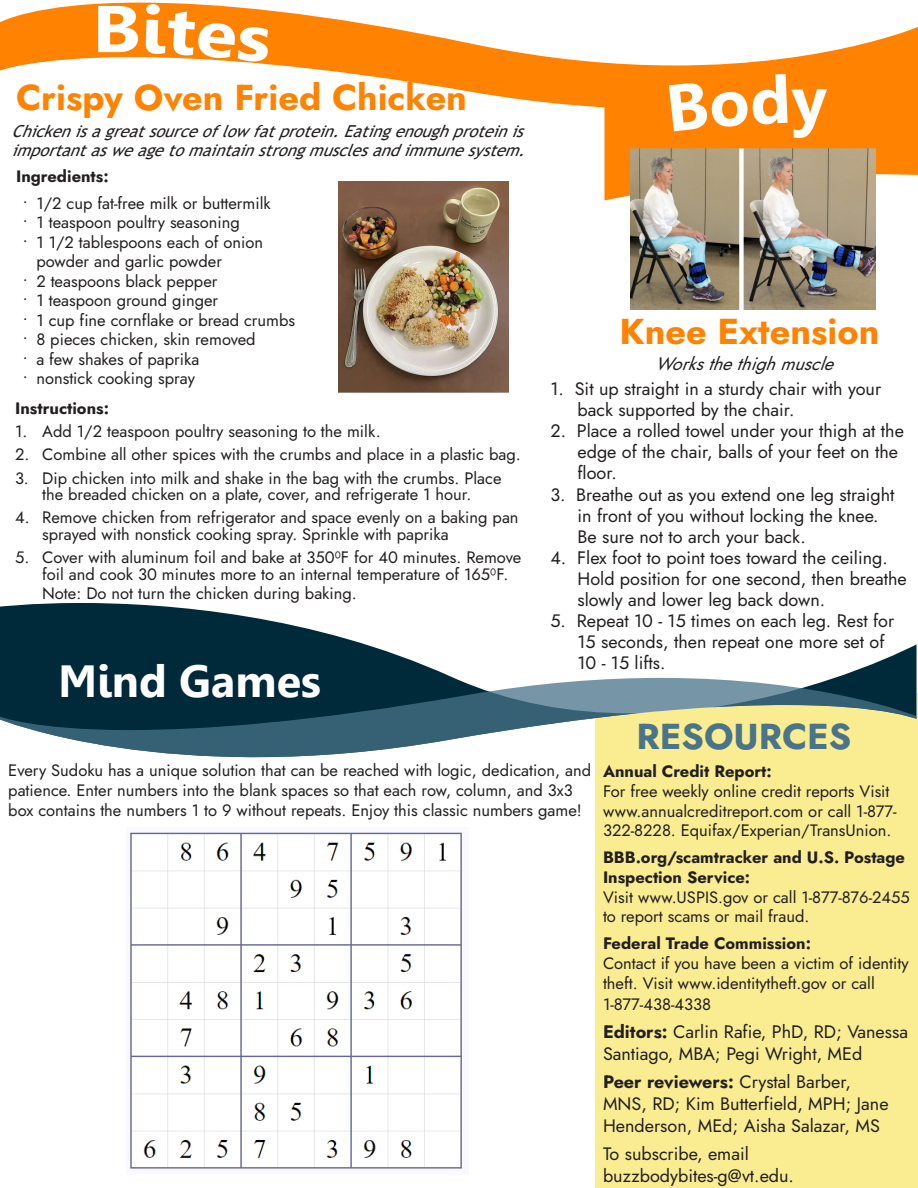
<style>
.page{position:relative;width:918px;height:1188px;background:#fff}
.page>*{position:absolute;margin:0;border:0;box-sizing:border-box;transform-origin:0 0}
.t1{font:700 66px "Leelawadee";color:#fff;scale:1.15 1}
.t2{font:700 45px "Leelawadee";color:#fff}
.t3{font:36px "Jost";color:#ff8200}
.t4{font:36px "Jost";color:#49748a}
.t5{font:18px/21.6px "Jost";color:#231f20}
.t6{font:italic 18px "Jost";color:#231f20}
.t7{font:16.5px/19.8px "Jost";color:#231f20}
.t8{font:italic 16.5px/19.5px "Trebuchet MS";color:#231f20}
</style>
<div class="page">
<div style="left:596px;top:693px;width:322px;height:495px;background:#f9ec91"></div>
<svg style="left:604px;top:109px;width:314px;height:91px;fill:#ff8200"></svg>
<svg style="left:0;top:603px;width:916px;height:73px"></svg>
<svg style="left:0;top:676px;width:916px;height:118px"></svg>
<svg style="left:0;top:3px;width:918px;height:106px"></svg>
<img style="left:338px;top:181px;width:171px;height:212px">
<img style="left:631px;top:149px;width:245px;height:161px">
<img style="left:130px;top:832px;width:332px;height:337px">
<div style="left:669px;top:74px;width:159px;height:64px;background:#ff8200"></div>
<svg style="left:145px;top:4px;width:125px;height:59px"></svg>
<h1 class="t1" style="left:92px;top:-9px;width:44px">B</h1>
<p class="t3" style="left:16px;top:73px;width:452px">Crispy Oven Fried Chicken</p>
<p class="t8" style="left:12px;top:121px;width:523px">Chickenisagreatsourceoflowfatprotein.Eatingenoughproteinis importantasweagetomaintainstrongmusclesandimmunesystem.</p>
<p class="t7" style="left:16px;top:167px;width:94px">Ingredients:</p>
<p class="t7" style="left:23px;top:193px;width:249px">• 1/2 cup fat-free milk or buttermilk</p>
<p class="t7" style="left:23px;top:213px;width:218px">• 1 teaspoon poultry seasoning</p>
<p class="t7" style="left:36px;top:232px;width:228px;text-indent:-14px">• 1 1/2 tablespoons each of onion powder and garlic powder</p>
<p class="t7" style="left:23px;top:271px;width:196px">• 2 teaspoons black pepper</p>
<p class="t7" style="left:23px;top:291px;width:197px">• 1 teaspoon ground ginger</p>
<p class="t7" style="left:23px;top:310px;width:274px">• 1 cup fine cornflake or bread crumbs</p>
<p class="t7" style="left:23px;top:330px;width:234px">• 8 pieces chicken, skin removed</p>
<p class="t7" style="left:23px;top:349px;width:178px">• a few shakes of paprika</p>
<p class="t7" style="left:23px;top:369px;width:174px">• nonstick cooking spray</p>
<p class="t3" style="left:619px;top:307px;width:261px">Knee Extension</p>
<p class="t6" style="left:655px;top:351px;width:188px">Worksthethighmuscle</p>
<p class="t5" style="left:550px;top:379px;width:332px">1. Sit up straight in a sturdy chair with your</p>
<p class="t7" style="left:15px;top:398px;width:95px">Instructions:</p>
<p class="t5" style="left:578px;top:400px;width:218px">back supported by the chair.</p>
<p class="t7" style="left:15px;top:422px;width:367px">1. Add 1/2 teaspoon poultry seasoning to the milk.</p>
<p class="t7" style="left:15px;top:445px;width:507px">2. Combine all other spices with the crumbs and place in a plastic bag.</p>
<p class="t7" style="left:15px;top:470px;width:488px;line-height:16.5px;text-align:center">3. Dip chicken into milk and shake in the bag with the crumbs. Place the breaded chicken on a plate, cover, and refrigerate 1 hour.</p>
<p class="t7" style="left:42px;top:510px;width:478px;line-height:16.5px;text-indent:-27px">4. Remove chicken from refrigerator and space evenly on a baking pan sprayed with nonstick cooking spray. Sprinkle with paprika</p>
<p class="t7" style="left:42px;top:549px;width:481px;line-height:16.5px;text-indent:-27px">5. Cover with aluminum foil and bake at 350⁰F for 40 minutes. Remove foil and cook 30 minutes more to an internal temperature of 165⁰F.</p>
<p class="t7" style="left:42px;top:584px;width:316px">Note: Do not turn the chicken during baking.</p>
<p class="t5" style="left:550px;top:421px;width:355px">2. Place a rolled towel under your thigh at the</p>
<p class="t5" style="left:578px;top:442px;width:322px">edge of the chair, balls of your feet on the</p>
<p class="t5" style="left:578px;top:463px;width:41px">floor.</p>
<p class="t5" style="left:550px;top:484px;width:346px">3. Breathe out as you extend one leg straight</p>
<p class="t5" style="left:578px;top:505px;width:303px">in front of you without locking the knee.</p>
<p class="t5" style="left:578px;top:526px;width:230px">Be sure not to arch your back.</p>
<p class="t5" style="left:550px;top:547px;width:339px">4. Flex foot to point toes toward the ceiling.</p>
<p class="t5" style="left:578px;top:568px;width:331px">Hold position for one second, then breathe</p>
<p class="t5" style="left:578px;top:589px;width:249px">slowly and lower leg back down.</p>
<p class="t5" style="left:550px;top:610px;width:345px">5. Repeat 10 - 15 times on each leg. Rest for</p>
<p class="t5" style="left:578px;top:631px;width:309px">15 seconds, then repeat one more set of</p>
<p class="t5" style="left:578px;top:652px;width:90px">10 - 15 lifts.</p>
<p class="t2" style="left:58px;top:656px;width:264px">Mind Games</p>
<p class="t7" style="left:8px;top:760px;width:584px">Every Sudoku has a unique solution that can be reached with logic, dedication, and patience. Enter numbers into the blank spaces so that each row, column, and 3x3 box contains the numbers 1 to 9 without repeats. Enjoy this classic numbers game!</p>
<p class="t4" style="left:636px;top:712px;width:217px">RESOURCES</p>
<p class="t7" style="left:603px;top:762px;width:170px">Annual Credit Report:</p>
<p class="t7" style="left:603px;top:781px;width:295px">For free weekly online credit reports Visit www.annualcreditreport.com or call 1-877-<br>322-8228. Equifax/Experian/TransUnion.</p>
<p class="t7" style="left:603px;top:847px;width:304px">BBB.org/scamtracker and U.S. Postage<br>Inspection Service:</p>
<p class="t7" style="left:603px;top:887px;width:308px">Visit www.USPIS.gov or call 1-877-876-2455</p>
<p class="t7" style="left:603px;top:907px;width:208px">to report scams or mail fraud.</p>
<p class="t7" style="left:603px;top:933px;width:210px">Federal Trade Commission:</p>
<p class="t7" style="left:603px;top:953px;width:307px">Contact if you have been a victim of identity theft. Visit www.identitytheft.gov or call</p>
<p class="t7" style="left:603px;top:995px;width:110px">1-877-438-4338</p>
<p class="t5" style="left:603px;top:1022px;width:307px">Editors: Carlin Rafie, PhD, RD; Vanessa<br>Santiago, MBA; Pegi Wright, MEd</p>
<p class="t5" style="left:603px;top:1072px;width:287px">Peer reviewers: Crystal Barber,<br>MNS, RD; Kim Butterfield, MPH; Jane<br>Henderson, MEd; Aisha Salazar, MS</p>
<p class="t5" style="left:603px;top:1143px;width:193px">To subscribe, email buzzbodybites-g@vt.edu.</p>
</div>
